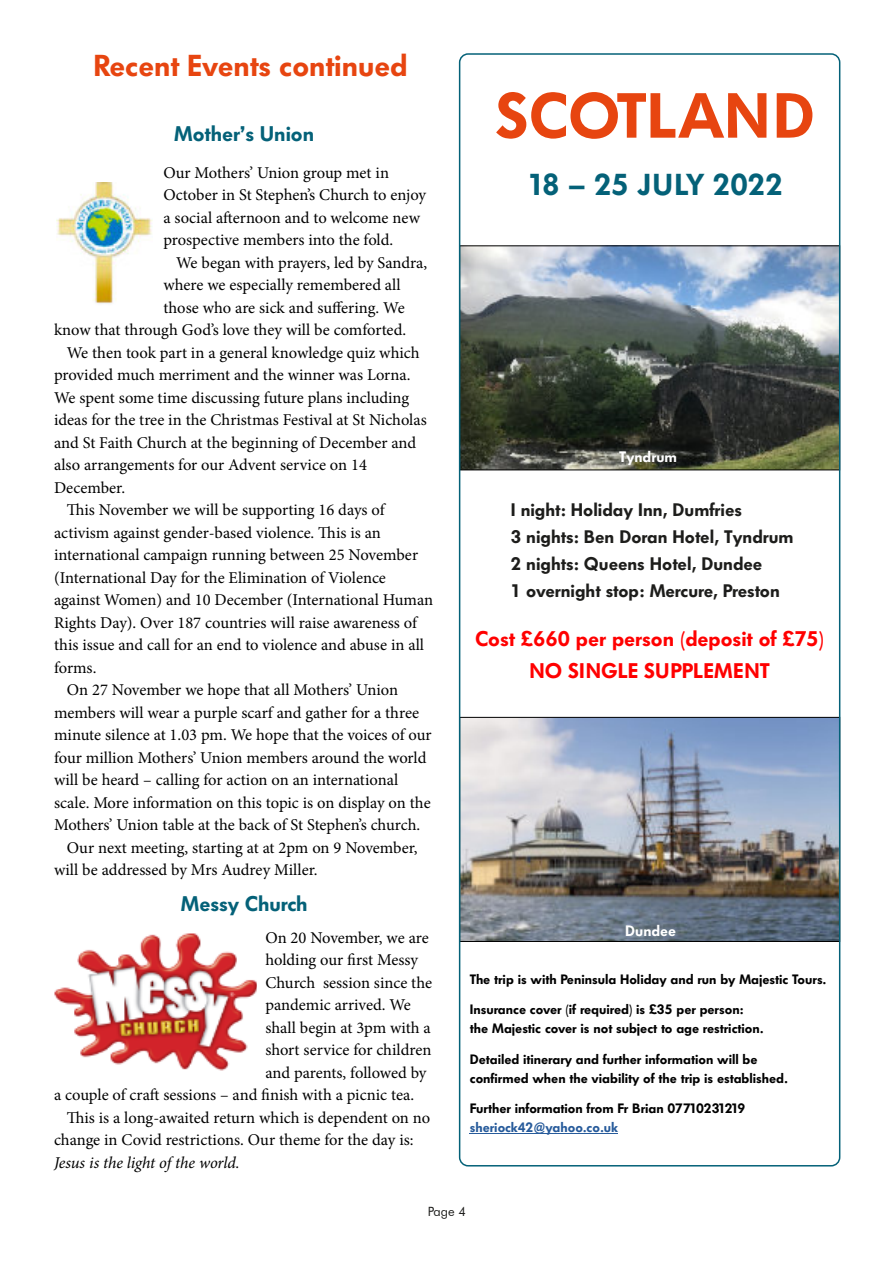
<style>
.page{position:relative;width:894px;height:1263px;background:#fff}
.page>*{position:absolute;margin:0;border:0;box-sizing:border-box;transform-origin:0 0}
.t1{font:600 63px "Futura BQ";color:#e74510}
.t2{font:600 30px "Futura BQ";color:#e74510}
.t3{font:600 30px "Futura BQ";color:#046178}
.t4{font:600 21px/31.5px "Futura BQ";color:#f00;text-align:center}
.t5{font:600 21px "Futura BQ";color:#046178}
.t6{font:600 18px/27px "Futura BQ";color:#1d1d1b}
.t7{font:16.5px/22.5px "Minion Pro";color:#000}
.t8{font:italic 16.5px "Minion Pro";letter-spacing:-.01em;color:#000}
.t9{font:600 15px "Futura BQ";color:#fff}
.t10{font:600 13.5px/18.8px "Futura BQ";color:#000}
.t11{font:600 13.5px "Futura BQ";color:#275b9b}
.t12{font:12.75px "Futura BT";color:#1d1d1b}
</style>
<div class="page">
<img style="left:461px;top:719px;width:376px;height:221px">
<img style="left:461px;top:247px;width:376px;height:221px">
<div style="left:458px;top:53px;width:382px;height:1113px;border:2px solid #046178;border-radius:9px"></div>
<hr style="left:469px;top:1133px;width:148px;height:1px;background:#275b9b">
<img style="left:54px;top:933px;width:203px;height:138px">
<img style="left:57px;top:182px;width:95px;height:122px">
<h2 class="t2" style="left:93px;top:54px;width:315px">Recent Events continued</h2>
<p class="t5" style="left:174px;top:125px;width:142px">Mother’s Union</p>
<p class="t7" style="left:163px;top:163px;width:264px">Our Mothers’ Union group met in October in St Stephen’s Church to enjoy a social afternoon and to welcome new prospective members into the fold.</p>
<p class="t7" style="left:176px;top:253px;width:252px">We began with prayers, led by Sandra,</p>
<p class="t7" style="left:163px;top:275px;width:239px">where we especially remembered all</p>
<p class="t7" style="left:163px;top:298px;width:243px">those who are sick and suffering. We</p>
<p class="t7" style="left:54px;top:320px;width:353px">know that through God’s love they will be comforted.</p>
<p class="t7" style="left:67px;top:343px;width:354px">We then took part in a general knowledge quiz which</p>
<p class="t7" style="left:54px;top:365px;width:358px">provided much merriment and the winner was Lorna.</p>
<p class="t7" style="left:54px;top:388px;width:356px">We spent some time discussing future plans including</p>
<p class="t7" style="left:54px;top:410px;width:374px">ideas for the tree in the Christmas Festival at St Nicholas</p>
<p class="t7" style="left:54px;top:433px;width:363px">and St Faith Church at the beginning of December and</p>
<p class="t7" style="left:54px;top:455px;width:314px">also arrangements for our Advent service on 14</p>
<p class="t7" style="left:54px;top:478px;width:73px">December.</p>
<p class="t7" style="left:67px;top:500px;width:319px">This November we will be supporting 16 days of</p>
<p class="t7" style="left:54px;top:523px;width:328px">activism against gender-based violence. This is an</p>
<p class="t7" style="left:54px;top:545px;width:365px">international campaign running between 25 November</p>
<p class="t7" style="left:54px;top:568px;width:333px">(International Day for the Elimination of Violence</p>
<p class="t7" style="left:54px;top:590px;width:380px">against Women) and 10 December (International Human</p>
<p class="t7" style="left:54px;top:613px;width:364px">Rights Day). Over 187 countries will raise awareness of</p>
<p class="t7" style="left:54px;top:635px;width:371px">this issue and call for an end to violence and abuse in all</p>
<p class="t7" style="left:54px;top:658px;width:44px">forms.</p>
<p class="t7" style="left:67px;top:680px;width:333px">On 27 November we hope that all Mothers’ Union</p>
<p class="t7" style="left:54px;top:703px;width:366px">members will wear a purple scarf and gather for a three</p>
<p class="t7" style="left:54px;top:725px;width:379px">minute silence at 1.03 pm. We hope that the voices of our</p>
<p class="t7" style="left:54px;top:748px;width:374px">four million Mothers’ Union members around the world</p>
<p class="t7" style="left:54px;top:770px;width:345px">will be heard – calling for action on an international</p>
<p class="t7" style="left:54px;top:793px;width:378px">scale. More information on this topic is on display on the</p>
<p class="t7" style="left:54px;top:815px;width:367px">Mothers’ Union table at the back of St Stephen’s church.</p>
<p class="t7" style="left:67px;top:838px;width:352px">Our next meeting, starting at at 2pm on 9 November,</p>
<p class="t7" style="left:54px;top:860px;width:265px">will be addressed by Mrs Audrey Miller.</p>
<p class="t5" style="left:180px;top:895px;width:128px">Messy Church</p>
<p class="t7" style="left:265px;top:928px;width:165px">On 20 November, we are</p>
<p class="t7" style="left:265px;top:950px;width:154px">holding our first Messy</p>
<p class="t7" style="left:265px;top:973px;width:168px">Church session since the</p>
<p class="t7" style="left:265px;top:995px;width:147px">pandemic arrived. We</p>
<p class="t7" style="left:265px;top:1018px;width:167px">shall begin at 3pm with a</p>
<p class="t7" style="left:265px;top:1040px;width:167px">short service for children</p>
<p class="t7" style="left:265px;top:1063px;width:163px">and parents, followed by</p>
<p class="t7" style="left:54px;top:1085px;width:361px">a couple of craft sessions – and finish with a picnic tea.</p>
<p class="t7" style="left:67px;top:1108px;width:365px">This is a long-awaited return which is dependent on no</p>
<p class="t7" style="left:54px;top:1130px;width:361px">change in Covid restrictions. Our theme for the day is:</p>
<p class="t8" style="left:54px;top:1156px;width:187px">Jesus is the light of the world.</p>
<h1 class="t1" style="left:495px;top:91px;width:320px">SCOTLAND</h1>
<h2 class="t3" style="left:527px;top:172px;width:257px">18 – 25 JULY 2022</h2>
<p class="t9" style="left:619px;top:451px;width:59px">Tyndrum</p>
<p class="t6" style="left:510px;top:497px;width:284px">I night: Holiday Inn, Dumfries<br>3 nights: Ben Doran Hotel, Tyndrum<br>2 nights: Queens Hotel, Dundee<br>1 overnight stop: Mercure, Preston</p>
<p class="t4" style="left:475px;top:625px;width:350px">Cost £660 per person (deposit of £75)<br>NO SINGLE SUPPLEMENT</p>
<p class="t9" style="left:625px;top:925px;width:52px">Dundee</p>
<p class="t10" style="left:469px;top:970px;width:358px">The trip is with Peninsula Holiday and run by Majestic Tours.</p>
<p class="t10" style="left:469px;top:1001px;width:295px">Insurance cover (if required) is £35 per person: the Majestic cover is not subject to age restriction.</p>
<p class="t10" style="left:469px;top:1051px;width:319px">Detailed itinerary and further information will be confirmed when the viability of the trip is established.</p>
<p class="t10" style="left:469px;top:1100px;width:277px">Further information from Fr Brian 07710231219</p>
<p class="t11" style="left:469px;top:1122px;width:149px">sheriock42@yahoo.co.uk</p>
<p class="t12" style="left:427px;top:1206px;width:40px">Page 4</p>
</div>
